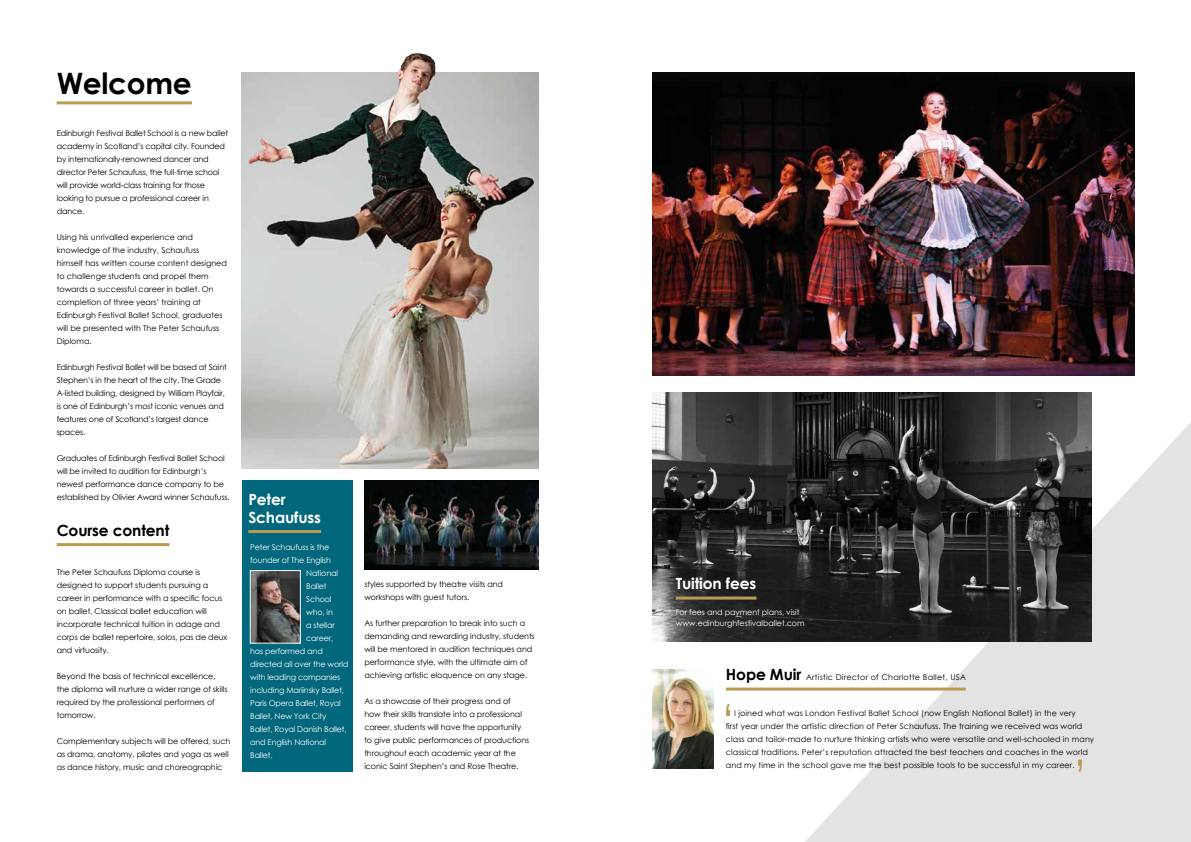
<style>
.page{position:relative;width:1191px;height:842px;background:#fff}
.page>*{position:absolute;margin:0;border:0;box-sizing:border-box;transform-origin:0 0}
.t1{font:44px "Century Gothic";color:#b99c51}
.t2{font:700 29.4px "Century Gothic";letter-spacing:-.01em;color:#000}
.t3{font:700 15.4px/18px "Century Gothic";letter-spacing:-.01em;color:#fff}
.t4{font:700 15.4px "Century Gothic";letter-spacing:-.01em;color:#000}
.t5{font:8px/13px "Century Gothic";letter-spacing:-.01em;color:#000}
.t6{font:8px/13px "Century Gothic";letter-spacing:.01em;color:#000}
.t7{font:8px/11px "Century Gothic";letter-spacing:-.02em;color:#fff}
.t8{font:8px "Century Gothic";letter-spacing:.03em;color:#000}
.s1{font-weight:700;font-size:15.4px}
</style>
<div class="page">
<svg style="left:805px;top:422px;width:386px;height:420px;fill:#e3e3e3"></svg>
<img style="left:364px;top:480px;width:174px;height:90px">
<hr style="left:726px;top:687px;width:239px;height:3px;background:#b99c51">
<img style="left:652px;top:669px;width:62px;height:99px">
<hr style="left:57px;top:101px;width:135px;height:3px;background:#b99c51">
<hr style="left:57px;top:543px;width:112px;height:3px;background:#b99c51">
<img style="left:242px;top:72px;width:297px;height:396px">
<img style="left:395px;top:53px;width:46px;height:36px">
<img style="left:652px;top:72px;width:482px;height:303px">
<img style="left:652px;top:392px;width:439px;height:249px">
<div style="left:242px;top:480px;width:110px;height:292px;background:#01677c"></div>
<img style="left:252px;top:572px;width:47px;height:70px">
<div style="left:250px;top:570px;width:51px;height:74px;border:1px solid #fff"></div>
<hr style="left:248px;top:530px;width:73px;height:3px;background:#b99c51">
<hr style="left:676px;top:596px;width:80px;height:3px;background:#b99c51">
<h2 class="t2" style="left:57px;top:61px;width:136px">Welcome</h2>
<p class="t5" style="left:57px;top:126px;width:173px">Edinburgh Festival Ballet School is a new ballet academy in Scotland’s capital city. Founded by internationally-renowned dancer and director Peter Schaufuss, the full-time school will provide world-class training for those looking to pursue a professional career in dance.</p>
<p class="t5" style="left:57px;top:230px;width:172px">Using his unrivalled experience and knowledge of the industry, Schaufuss himself has written course content designed to challenge students and propel them towards a successful career in ballet. On completion of three years’ training at Edinburgh Festival Ballet School, graduates will be presented with The Peter Schaufuss Diploma.</p>
<p class="t5" style="left:57px;top:360px;width:172px">Edinburgh Festival Ballet will be based at Saint Stephen’s in the heart of the city. The Grade A-listed building, designed by William Playfair, is one of Edinburgh’s most iconic venues and features one of Scotland’s largest dance spaces.</p>
<p class="t5" style="left:57px;top:451px;width:174px">Graduates of Edinburgh Festival Ballet School will be invited to audition for Edinburgh’s newest performance dance company to be established by Olivier Award winner Schaufuss.</p>
<h3 class="t4" style="left:57px;top:518px;width:114px">Course content</h3>
<p class="t5" style="left:57px;top:565px;width:172px">The Peter Schaufuss Diploma course is designed to support students pursuing a career in performance with a specific focus on ballet. Classical ballet education will incorporate technical tuition in adage and corps de ballet repertoire, solos, pas de deux and virtuosity.</p>
<p class="t5" style="left:57px;top:669px;width:172px">Beyond the basis of technical excellence, the diploma will nurture a wider range of skills required by the professional performers of tomorrow.</p>
<p class="t5" style="left:57px;top:734px;width:175px">Complementary subjects will be offered, such as drama, anatomy, pilates and yoga as well as dance history, music and choreographic</p>
<h3 class="t3" style="left:248px;top:489px;width:74px">Peter<br>Schaufuss</h3>
<p class="t7" style="left:250px;top:542px;width:80px">Peter Schaufuss is the</p>
<p class="t7" style="left:250px;top:555px;width:82px">founder of The English</p>
<p class="t7" style="left:306px;top:568px;width:33px">National</p>
<p class="t7" style="left:306px;top:581px;width:22px">Ballet</p>
<p class="t7" style="left:306px;top:594px;width:27px">School</p>
<p class="t7" style="left:306px;top:607px;width:28px">who, in</p>
<p class="t7" style="left:306px;top:620px;width:30px">a stellar</p>
<p class="t7" style="left:306px;top:633px;width:29px">career,</p>
<p class="t7" style="left:250px;top:646px;width:74px">has performed and</p>
<p class="t7" style="left:250px;top:659px;width:100px">directed all over the world</p>
<p class="t7" style="left:250px;top:672px;width:92px">with leading companies</p>
<p class="t7" style="left:250px;top:685px;width:95px">including Mariinsky Ballet,</p>
<p class="t7" style="left:250px;top:698px;width:92px">Paris Opera Ballet, Royal</p>
<p class="t7" style="left:250px;top:711px;width:78px">Ballet, New York City</p>
<p class="t7" style="left:250px;top:724px;width:98px">Ballet, Royal Danish Ballet,</p>
<p class="t7" style="left:250px;top:737px;width:77px">and English National</p>
<p class="t7" style="left:250px;top:750px;width:24px">Ballet.</p>
<h3 class="t3" style="left:676px;top:574px;width:82px">Tuition fees</h3>
<p class="t7" style="left:676px;top:607px;width:130px">For fees and payment plans, visit www.edinburghfestivalballet.com</p>
<p class="t5" style="left:364px;top:577px;width:140px">styles supported by theatre visits and workshops with guest tutors.</p>
<p class="t5" style="left:364px;top:616px;width:172px">As further preparation to break into such a demanding and rewarding industry, students will be mentored in audition techniques and performance style, with the ultimate aim of achieving artistic eloquence on any stage.</p>
<p class="t5" style="left:364px;top:694px;width:166px">As a showcase of their progress and of<br>how their skills translate into a professional career, students will have the opportunity to give public performances of productions throughout each academic year at the iconic Saint Stephen’s and Rose Theatre.</p>
<h1 class="t1" style="left:720px;top:689px;width:17px">‘</h1>
<p class="t8" style="left:726px;top:672px;width:241px"><span class="s1">Hope Muir</span> Artistic Director of Charlotte Ballet, USA</p>
<p class="t6" style="left:726px;top:706px;width:370px;text-indent:8px">I joined what was London Festival Ballet School (now English National Ballet) in the very<br>first year under the artistic direction of Peter Schaufuss. The training we received was world class and tailor-made to nurture thinking artists who were versatile and well-schooled in many classical traditions. Peter’s reputation attracted the best teachers and coaches in the world and my time in the school gave me the best possible tools to be successful in my career.</p>
<h1 class="t1" style="left:1072px;top:745px;width:17px">’</h1>
</div>
